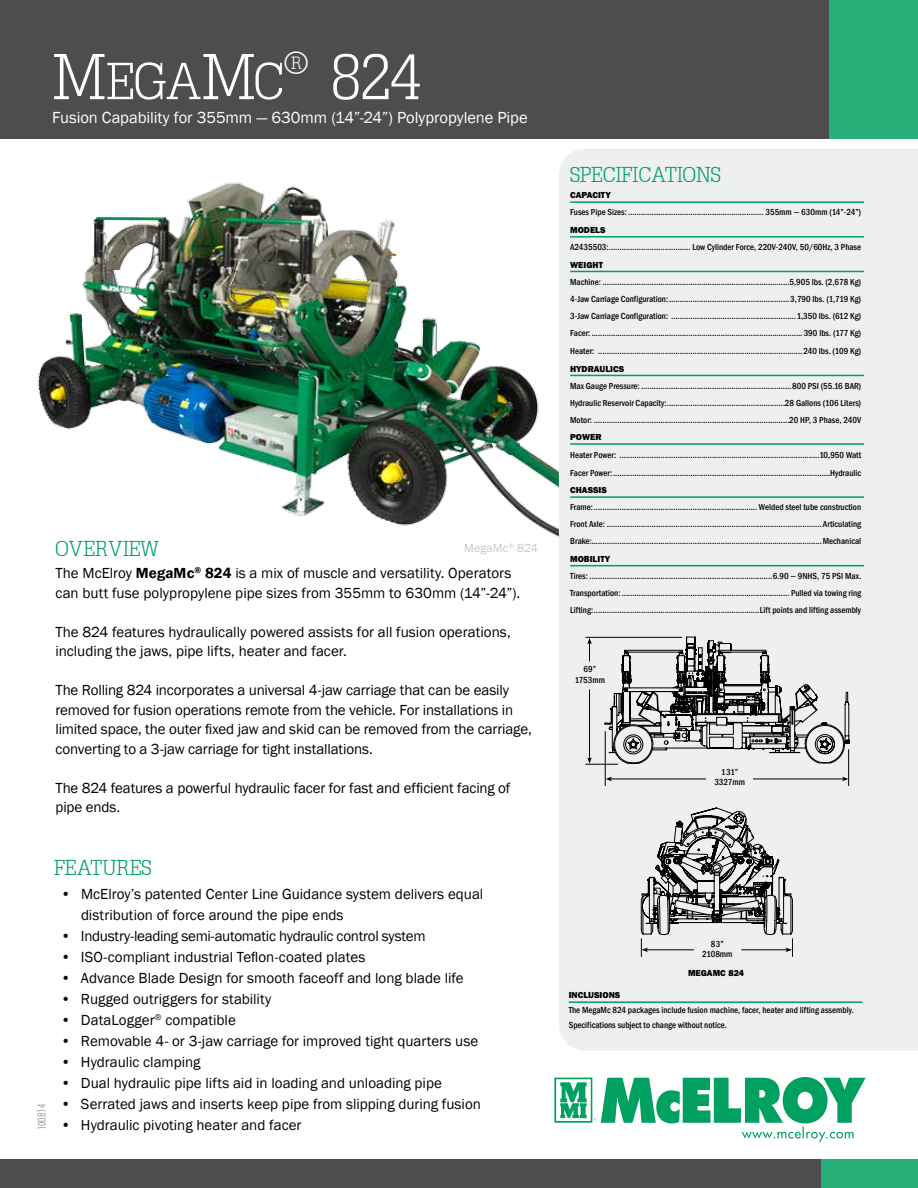
<style>
.page{position:relative;width:918px;height:1188px;background:#fff}
.page>*{position:absolute;margin:0;border:0;box-sizing:border-box;transform-origin:0 0}
.t1{font:300 63.45px "Typo Slabserif";color:#fff}
.t2{font:300 51px "Typo Slabserif";color:#fff}
.t3{font:300 21px "Typo Slabserif";color:#00a160}
.t4{font:16.5px "Franklin Gothic";letter-spacing:-.005em;color:#fff}
.t5{font:15px/19.5px "Franklin Gothic";letter-spacing:-.005em;color:#000}
.t6{font:12px "Franklin Gothic";letter-spacing:.01em;color:#c7c8ca}
.t7{font:10.5px/12.6px "Myriad Pro";color:#000;text-align:center}
.t8{font:300 condensed 10.5px "Futura";color:#939598}
.t9{font:500 condensed 9px/17px "Franklin Gothic";color:#000;text-align:justify}
.t10{font:800 9px "Franklin Gothic";color:#000}
.s1{font-size:63.45px}
.s2{font-weight:600}
</style>
<div class="page">
<img style="left:37px;top:182px;width:522px;height:356px">
<div style="left:0;top:0;width:918px;height:139px;background:#4d4d4f"></div>
<div style="left:829px;top:0;width:89px;height:139px;background:#26af78"></div>
<div style="left:559px;top:149px;width:359px;height:902px;background:#eeeff0"></div>
<hr style="left:585px;top:764px;width:33px;height:1px;background:#000">
<hr style="left:585px;top:637px;width:97px;height:1px;background:#000">
<hr style="left:589px;top:689px;width:1px;height:70px;background:#000">
<svg style="left:587px;top:638px;width:5px;height:23px"></svg>
<svg style="left:587px;top:757px;width:5px;height:7px"></svg>
<svg style="left:917px;top:768px;width:1px;height:18px"></svg>
<svg style="left:604px;top:636px;width:259px;height:346px;background:#c8c9ca"></svg>
<svg style="left:554px;top:1077px;width:312px;height:65px"></svg>
<hr style="left:570px;top:201px;width:294px;height:2px;background:#00a160">
<hr style="left:570px;top:236px;width:294px;height:2px;background:#00a160">
<hr style="left:570px;top:271px;width:294px;height:1px;background:#00a160">
<hr style="left:570px;top:375px;width:294px;height:1px;background:#00a160">
<hr style="left:570px;top:443px;width:294px;height:2px;background:#00a160">
<hr style="left:570px;top:496px;width:294px;height:2px;background:#00a160">
<hr style="left:570px;top:565px;width:294px;height:1px;background:#00a160">
<hr style="left:569px;top:1001px;width:294px;height:2px;background:#00a160">
<div style="left:566px;top:664px;width:48px;height:24px;background:#eeeff0"></div>
<div style="left:706px;top:766px;width:47px;height:25px;background:#eeeff0"></div>
<div style="left:694px;top:938px;width:47px;height:25px;background:#eeeff0"></div>
<div style="left:0;top:1160px;width:918px;height:28px;background:#4d4d4f"></div>
<div style="left:822px;top:1160px;width:96px;height:28px;background:#26af78"></div>
<h2 class="t2" style="left:52px;top:52px;width:234px"><span class="s1">M</span>EGA<span class="s1">M</span>C</h2>
<h1 class="t1" style="left:283px;top:41px;width:140px"><sup>®</sup> 824</h1>
<h3 class="t4" style="left:52px;top:107px;width:477px">Fusion Capability for 355mm — 630mm (14”-24”) Polypropylene Pipe</h3>
<h3 class="t3" style="left:56px;top:537px;width:105px">OVERVIEW</h3>
<h3 class="t6" style="left:464px;top:541px;width:75px">MegaMc<sup>®</sup> 824</h3>
<h3 class="t5" style="left:55px;top:564px;width:466px">The McElroy <span class="s2">MegaMc</span><sup>®</sup> <span class="s2">824</span> is a mix of muscle and versatility. Operators can butt fuse polypropylene pipe sizes from 355mm to 630mm (14”-24”).</h3>
<h3 class="t5" style="left:55px;top:623px;width:457px">The 824 features hydraulically powered assists for all fusion operations, including the jaws, pipe lifts, heater and facer.</h3>
<p class="t5" style="left:55px;top:681px;width:478px">The Rolling 824 incorporates a universal 4-jaw carriage that can be easily removed for fusion operations remote from the vehicle. For installations in limited space, the outer fixed jaw and skid can be removed from the carriage, converting to a 3-jaw carriage for tight installations.</p>
<h3 class="t5" style="left:55px;top:779px;width:456px">The 824 features a powerful hydraulic facer for fast and efficient facing of pipe ends.</h3>
<p class="t8" style="left:36px;top:1130px;width:28px;rotate:-90deg">100814</p>
<h3 class="t3" style="left:54px;top:856px;width:99px">FEATURES</h3>
<h3 class="t5" style="left:81px;top:884px;width:404px;line-height:21px;text-indent:-20px">• McElroy’s patented Center Line Guidance system delivers equal distribution of force around the pipe ends</h3>
<h3 class="t5" style="left:61px;top:926px;width:366px">• Industry-leading semi-automatic hydraulic control system</h3>
<h3 class="t5" style="left:61px;top:947px;width:306px">• ISO-compliant industrial Teflon-coated plates</h3>
<h3 class="t5" style="left:61px;top:968px;width:405px">• Advance Blade Design for smooth faceoff and long blade life</h3>
<h3 class="t5" style="left:61px;top:989px;width:212px">• Rugged outriggers for stability</h3>
<h3 class="t5" style="left:61px;top:1010px;width:177px">• DataLogger<sup>®</sup> compatible</h3>
<h3 class="t5" style="left:61px;top:1031px;width:419px">• Removable 4- or 3-jaw carriage for improved tight quarters use</h3>
<h3 class="t5" style="left:61px;top:1052px;width:141px">• Hydraulic clamping</h3>
<h3 class="t5" style="left:61px;top:1073px;width:383px">• Dual hydraulic pipe lifts aid in loading and unloading pipe</h3>
<h3 class="t5" style="left:61px;top:1094px;width:422px">• Serrated jaws and inserts keep pipe from slipping during fusion</h3>
<h3 class="t5" style="left:61px;top:1115px;width:242px">• Hydraulic pivoting heater and facer</h3>
<h3 class="t3" style="left:570px;top:163px;width:152px">SPECIFICATIONS</h3>
<p class="t10" style="left:570px;top:190px;width:42px">CAPACITY</p>
<p class="t9" style="left:570px;top:204px;width:293px">Fuses Pipe Sizes: ............................................................... 355mm — 630mm (14”-24”)</p>
<p class="t10" style="left:570px;top:224px;width:37px">MODELS</p>
<p class="t9" style="left:570px;top:238px;width:293px">A2435503:...................................... Low Cylinder Force, 220V-240V, 50/60Hz, 3 Phase</p>
<p class="t10" style="left:570px;top:259px;width:34px">WEIGHT</p>
<p class="t9" style="left:570px;top:273px;width:293px;line-height:17.4px">Machine: .......................................................................................5,905 lbs. (2,678 Kg)<br>4-Jaw Carriage Configuration:........................................................3,790 lbs. (1,719 Kg)<br>3-Jaw Carriage Configuration: ..........................................................1,350 lbs. (612 Kg)<br>Facer: .................................................................................................. 390 lbs. (177 Kg)<br>Heater: ...............................................................................................240 lbs. (109 Kg)</p>
<p class="t10" style="left:570px;top:363px;width:56px">HYDRAULICS</p>
<p class="t9" style="left:570px;top:377px;width:292px">Max Gauge Pressure: ......................................................................800 PSI (55.16 BAR)<br>Hydraulic Reservoir Capacity:.......................................................28 Gallons (106 Liters)<br>Motor: ...........................................................................................20 HP, 3 Phase, 240V</p>
<p class="t10" style="left:570px;top:431px;width:33px">POWER</p>
<p class="t9" style="left:570px;top:446px;width:293px;line-height:17.7px">Heater Power: .............................................................................................10,950 Watt<br>Facer Power:.....................................................................................................Hydraulic</p>
<p class="t10" style="left:570px;top:485px;width:38px">CHASSIS</p>
<p class="t9" style="left:570px;top:499px;width:293px">Frame:............................................................................ Welded steel tube construction Front Axle: .................................................................................................... Articulating Brake:...........................................................................................................Mechanical</p>
<p class="t10" style="left:570px;top:553px;width:42px">MOBILITY</p>
<p class="t9" style="left:570px;top:567px;width:293px">Tires: .....................................................................................6.90 — 9NHS, 75 PSI Max.<br>Transportation: .............................................................................. Pulled via towing ring Lifting:.............................................................................Lift points and lifting assembly</p>
<p class="t7" style="left:570px;top:663px;width:41px">69’’<br>1753mm</p>
<p class="t9" style="left:575px;top:664px;width:32px;line-height:10.5px;text-align:center">69”<br>1753mm</p>
<p class="t7" style="left:710px;top:766px;width:41px">131’’<br>3327mm</p>
<p class="t9" style="left:714px;top:766px;width:32px;line-height:10.5px;text-align:center">131”<br>3327mm</p>
<p class="t7" style="left:699px;top:937px;width:41px">83’’<br>2108mm</p>
<p class="t9" style="left:702px;top:939px;width:32px;line-height:10.5px;text-align:center">83”<br>2108mm</p>
<p class="t10" style="left:688px;top:967px;width:58px">MEGAMC 824</p>
<p class="t10" style="left:569px;top:990px;width:53px">INCLUSIONS</p>
<p class="t9" style="left:569px;top:1003px;width:287px;line-height:15px">The MegaMc 824 packages include fusion machine, facer, heater and lifting assembly.<br>Specifications subject to change without notice.</p>
</div>
